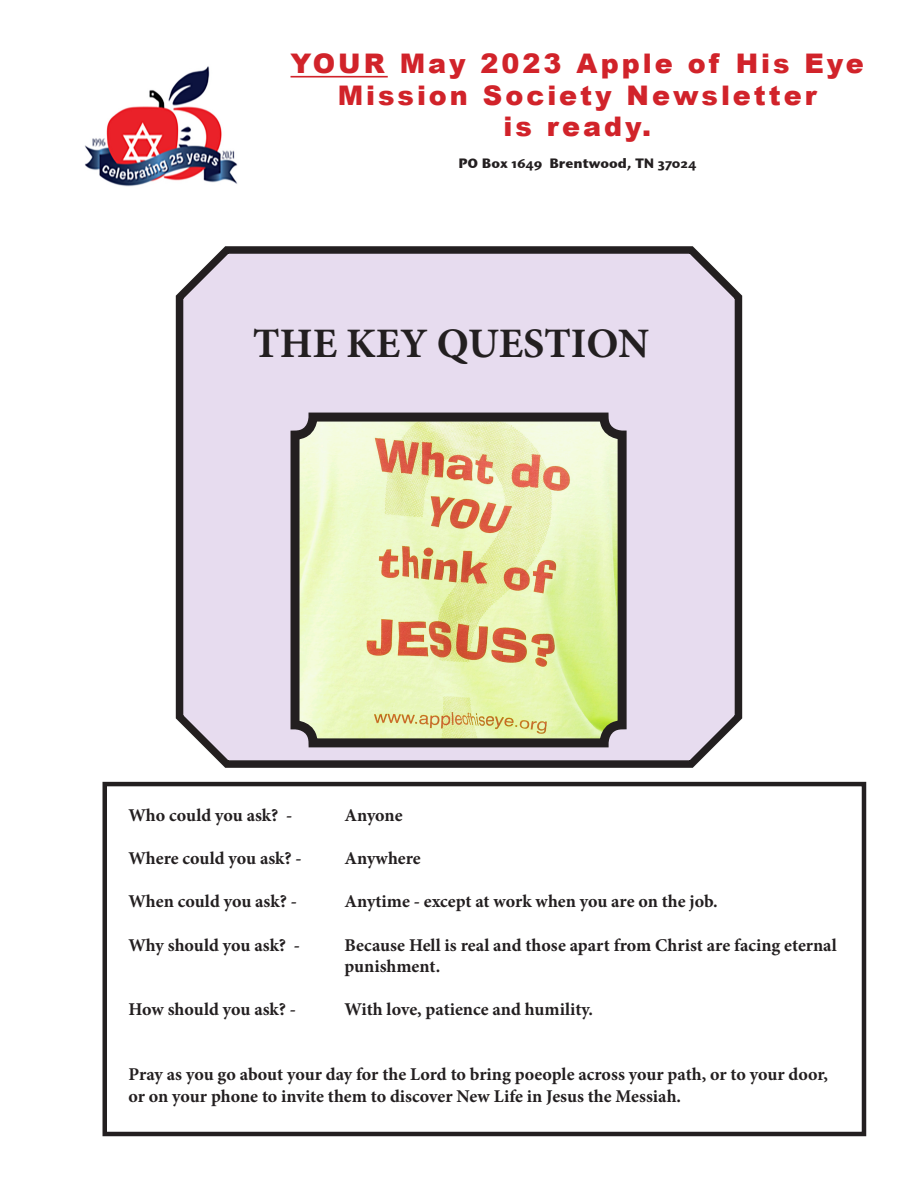
<style>
.page{position:relative;width:918px;height:1188px;background:#fff}
.page>*{position:absolute;margin:0;border:0;box-sizing:border-box;transform-origin:0 0}
.t1{font:700 42px "Minion Pro";color:#231f20}
.t2{font:900 27px "Arial";letter-spacing:.11em;color:#d1232a}
.t3{font:700 18px/21.6px "Minion Pro";letter-spacing:-.005em;color:#231f20}
.t4{font:13.5px "Stone Sans OSITCTT Bold";color:#231f20}
</style>
<div class="page">
<img style="left:85px;top:66px;width:153px;height:121px">
<hr style="left:291px;top:76px;width:97px;height:2px;background:#d1232a">
<svg style="left:175px;top:246px;width:568px;height:522px;background:#d7cdde"></svg>
<img style="left:295px;top:417px;width:327px;height:326px">
<div style="left:291px;top:413px;width:336px;height:334px;border:9px solid #231f20;border-radius:18px"></div>
<div style="left:103px;top:782px;width:763px;height:354px;border:4px solid #231f20"></div>
<p class="t2" style="left:291px;top:44px;width:575px">YOUR May 2023 Apple of His Eye</p>
<p class="t2" style="left:338px;top:76px;width:481px">Mission Society Newsletter</p>
<p class="t2" style="left:503px;top:107px;width:149px">is ready.</p>
<p class="t4" style="left:458px;top:154px;width:239px">PO Box 1649 Brentwood, TN 37024</p>
<p class="t1" style="left:253px;top:314px;width:398px">THE KEY QUESTION</p>
<p class="t3" style="left:129px;top:804px;width:165px">Who could you ask? -</p>
<p class="t3" style="left:345px;top:804px;width:60px">Anyone</p>
<p class="t3" style="left:129px;top:847px;width:175px">Where could you ask? -</p>
<p class="t3" style="left:345px;top:847px;width:78px">Anywhere</p>
<p class="t3" style="left:129px;top:891px;width:170px">When could you ask? -</p>
<p class="t3" style="left:345px;top:891px;width:375px">Anytime - except at work when you are on the job.</p>
<p class="t3" style="left:129px;top:934px;width:173px">Why should you ask? -</p>
<p class="t3" style="left:345px;top:934px;width:494px">Because Hell is real and those apart from Christ are facing eternal</p>
<p class="t3" style="left:345px;top:955px;width:97px">punishment.</p>
<p class="t3" style="left:129px;top:999px;width:169px">How should you ask? -</p>
<p class="t3" style="left:345px;top:999px;width:250px">With love, patience and humility.</p>
<p class="t3" style="left:129px;top:1063px;width:701px">Pray as you go about your day for the Lord to bring poeople across your path, or to your door, or on your phone to invite them to discover New Life in Jesus the Messiah.</p>
</div>
